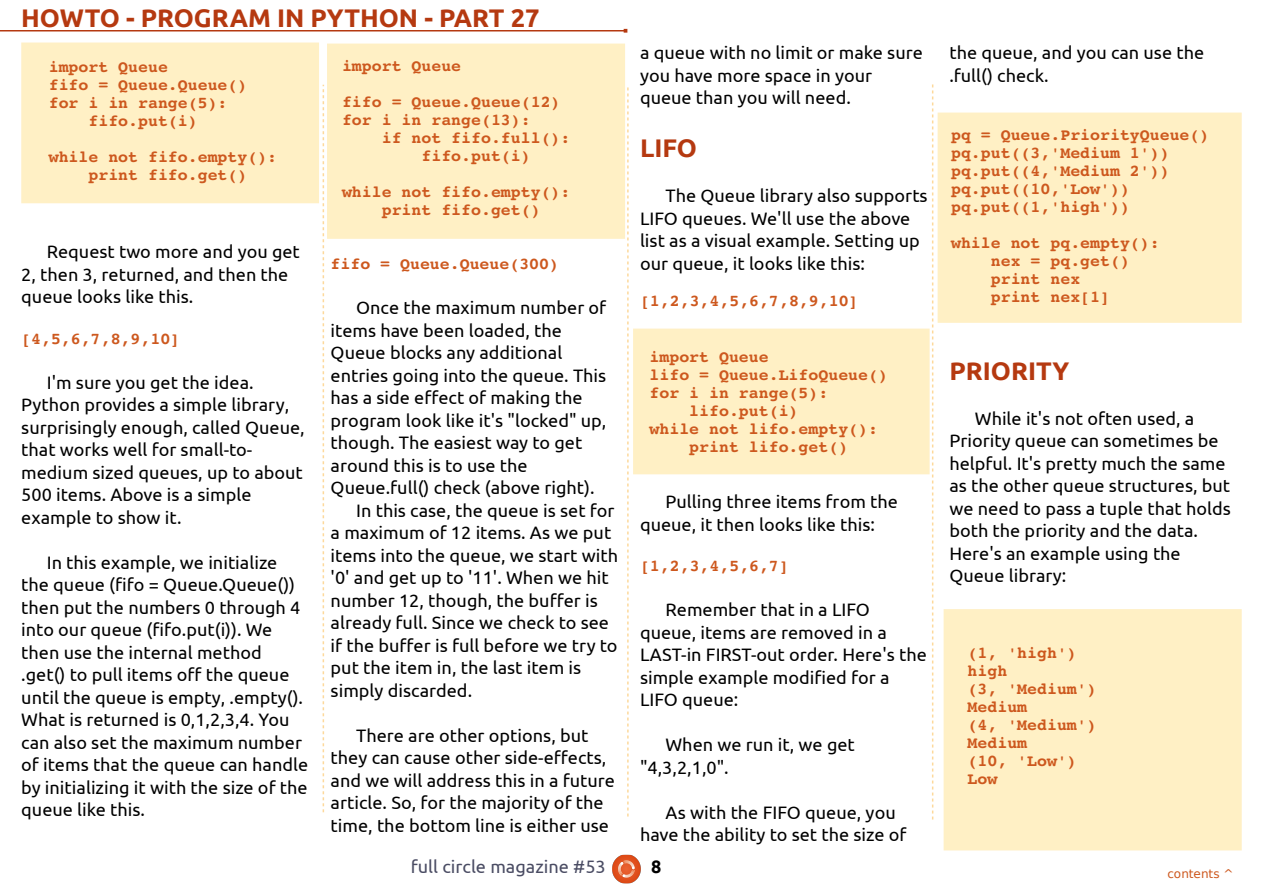
<style>
.page{position:relative;width:1263px;height:893px;background:#fff}
.page>*{position:absolute;margin:0;border:0;box-sizing:border-box;transform-origin:0 0}
.t1{font:700 25.5px "Ubuntu";color:#b53910}
.t2{font:18px/22.5px "Ubuntu";color:#000}
.t3{font:18px "Ubuntu";color:#4a4c63}
.t4{font:700 18px "Ubuntu";color:#000}
.t5{font:700 16.5px/18px "Courier 10 Pitch BT";color:#cd581e}
.t6{font:12px "DejaVu Sans";color:#cd581e}
</style>
<div class="page">
<svg style="left:323px;top:85px;width:1px;height:727px"></svg>
<svg style="left:627px;top:87px;width:2px;height:729px"></svg>
<svg style="left:932px;top:84px;width:1px;height:735px"></svg>
<hr style="left:0;top:30px;width:625px;height:1px;background:#b53910">
<img style="left:612px;top:855px;width:29px;height:28px">
<div style="left:21px;top:43px;width:298px;height:160px;background:#fff0c5"></div>
<div style="left:327px;top:44px;width:298px;height:195px;background:#fff0c5"></div>
<div style="left:633px;top:329px;width:297px;height:145px;background:#fff0c5"></div>
<div style="left:937px;top:113px;width:305px;height:210px;background:#fff0c5"></div>
<div style="left:943px;top:609px;width:299px;height:241px;background:#fff0c5"></div>
<h1 class="t1" style="left:21px;top:3px;width:520px">HOWTO - PROGRAM IN PYTHON - PART 27</h1>
<p class="t5" style="left:49px;top:58px;width:121px">import Queue</p>
<p class="t5" style="left:49px;top:76px;width:200px">fifo = Queue.Queue()</p>
<p class="t5" style="left:49px;top:94px;width:180px">for i in range(5):</p>
<p class="t5" style="left:88px;top:112px;width:111px">fifo.put(i)</p>
<p class="t5" style="left:88px;top:148px;width:190px;text-indent:-40px">while not fifo.empty(): print fifo.get()</p>
<p class="t2" style="left:21px;top:240px;width:280px;text-indent:26px">Request two more and you get<br>2, then 3, returned, and then the queue looks like this.</p>
<p class="t5" style="left:21px;top:330px;width:160px">[4,5,6,7,8,9,10]</p>
<p class="t2" style="left:21px;top:371px;width:285px;text-indent:26px">I'm sure you get the idea.<br>Python provides a simple library, surprisingly enough, called Queue, that works well for small-to&shy;medium sized queues, up to about<br>500 items. Above is a simple example to show it.</p>
<p class="t2" style="left:21px;top:551px;width:288px;text-indent:26px">In this example, we initialize the queue (fifo = Queue.Queue()) then put the numbers 0 through 4 into our queue (fifo.put(i)). We then use the internal method .get() to pull items off the queue until the queue is empty, .empty().<br>What is returned is 0,1,2,3,4. You can also set the maximum number of items that the queue can handle by initializing it with the size of the queue like this.</p>
<p class="t5" style="left:342px;top:48px;width:220px;line-height:36px">import Queue<br>fifo = Queue.Queue(12)</p>
<p class="t5" style="left:342px;top:111px;width:190px">for i in range(13):</p>
<p class="t5" style="left:382px;top:129px;width:190px">if not fifo.full():</p>
<p class="t5" style="left:421px;top:147px;width:111px">fifo.put(i)</p>
<p class="t5" style="left:382px;top:183px;width:190px;text-indent:-40px">while not fifo.empty(): print fifo.get()</p>
<p class="t5" style="left:331px;top:255px;width:230px">fifo = Queue.Queue(300)</p>
<p class="t2" style="left:356px;top:296px;width:252px">Once the maximum number of</p>
<p class="t2" style="left:331px;top:319px;width:233px">items have been loaded, the</p>
<p class="t2" style="left:331px;top:341px;width:233px">Queue blocks any additional</p>
<p class="t2" style="left:331px;top:364px;width:277px">entries going into the queue. This</p>
<p class="t2" style="left:331px;top:386px;width:253px">has a side effect of making the</p>
<p class="t2" style="left:331px;top:409px;width:277px">program look like it's "locked" up,</p>
<p class="t2" style="left:331px;top:431px;width:253px">though. The easiest way to get</p>
<p class="t2" style="left:331px;top:454px;width:199px">around this is to use the</p>
<p class="t2" style="left:331px;top:476px;width:266px">Queue.full() check (above right).</p>
<p class="t2" style="left:356px;top:499px;width:260px">In this case, the queue is set for</p>
<p class="t2" style="left:331px;top:521px;width:282px">a maximum of 12 items. As we put</p>
<p class="t2" style="left:331px;top:544px;width:289px">items into the queue, we start with</p>
<p class="t2" style="left:331px;top:566px;width:280px">'0' and get up to '11'. When we hit</p>
<p class="t2" style="left:331px;top:589px;width:269px">number 12, though, the buffer is</p>
<p class="t2" style="left:331px;top:611px;width:280px">already full. Since we check to see</p>
<p class="t2" style="left:331px;top:634px;width:288px">if the buffer is full before we try to</p>
<p class="t2" style="left:331px;top:656px;width:252px">put the item in, the last item is</p>
<p class="t2" style="left:331px;top:679px;width:143px">simply discarded.</p>
<p class="t2" style="left:331px;top:724px;width:286px;text-indent:26px">There are other options, but they can cause other side-effects, and we will address this in a future article. So, for the majority of the time, the bottom line is either use</p>
<p class="t2" style="left:640px;top:41px;width:284px">a queue with no limit or make sure you have more space in your queue than you will need.</p>
<h1 class="t1" style="left:640px;top:133px;width:58px">LIFO</h1>
<p class="t2" style="left:640px;top:184px;width:289px;text-indent:26px">The Queue library also supports<br>LIFO queues. We'll use the above list as a visual example. Setting up our queue, it looks like this:</p>
<p class="t5" style="left:640px;top:292px;width:220px">[1,2,3,4,5,6,7,8,9,10]</p>
<p class="t5" style="left:649px;top:348px;width:121px">import Queue</p>
<p class="t5" style="left:649px;top:366px;width:240px">lifo = Queue.LifoQueue()</p>
<p class="t5" style="left:649px;top:384px;width:180px">for i in range(5):</p>
<p class="t5" style="left:689px;top:402px;width:111px">lifo.put(i)</p>
<p class="t5" style="left:649px;top:420px;width:230px">while not lifo.empty():</p>
<p class="t5" style="left:689px;top:438px;width:160px">print lifo.get()</p>
<p class="t2" style="left:640px;top:490px;width:259px;text-indent:26px">Pulling three items from the queue, it then looks like this:</p>
<p class="t5" style="left:640px;top:557px;width:150px">[1,2,3,4,5,6,7]</p>
<p class="t2" style="left:640px;top:598px;width:288px;text-indent:26px">Remember that in a LIFO queue, items are removed in a<br>LAST-in FIRST-out order. Here's the simple example modified for a<br>LIFO queue:</p>
<p class="t2" style="left:640px;top:733px;width:216px;text-indent:26px">When we run it, we get "4,3,2,1,0".</p>
<p class="t2" style="left:640px;top:801px;width:268px;text-indent:26px">As with the FIFO queue, you have the ability to set the size of</p>
<p class="t3" style="left:411px;top:856px;width:196px">full circle magazine #53</p>
<p class="t4" style="left:651px;top:856px;width:12px">8</p>
<p class="t2" style="left:949px;top:41px;width:256px">the queue, and you can use the .full() check.</p>
<p class="t5" style="left:951px;top:126px;width:260px">pq = Queue.PriorityQueue() pq.put((3,'Medium 1')) pq.put((4,'Medium 2')) pq.put((10,'Low')) pq.put((1,'high'))</p>
<p class="t5" style="left:991px;top:234px;width:170px;text-indent:-40px">while not pq.empty(): nex = pq.get() print nex<br>print nex[1]</p>
<h1 class="t1" style="left:949px;top:356px;width:122px">PRIORITY</h1>
<p class="t2" style="left:949px;top:407px;width:283px;text-indent:26px">While it's not often used, a<br>Priority queue can sometimes be helpful. It's pretty much the same as the other queue structures, but we need to pass a tuple that holds both the priority and the data.<br>Here's an example using the<br>Queue library:</p>
<p class="t5" style="left:967px;top:644px;width:131px">(1, 'high') high<br>(3, 'Medium')<br>Medium<br>(4, 'Medium')<br>Medium<br>(10, 'Low')<br>Low</p>
<p class="t6" style="left:1167px;top:867px;width:68px">contents ^</p>
</div>
